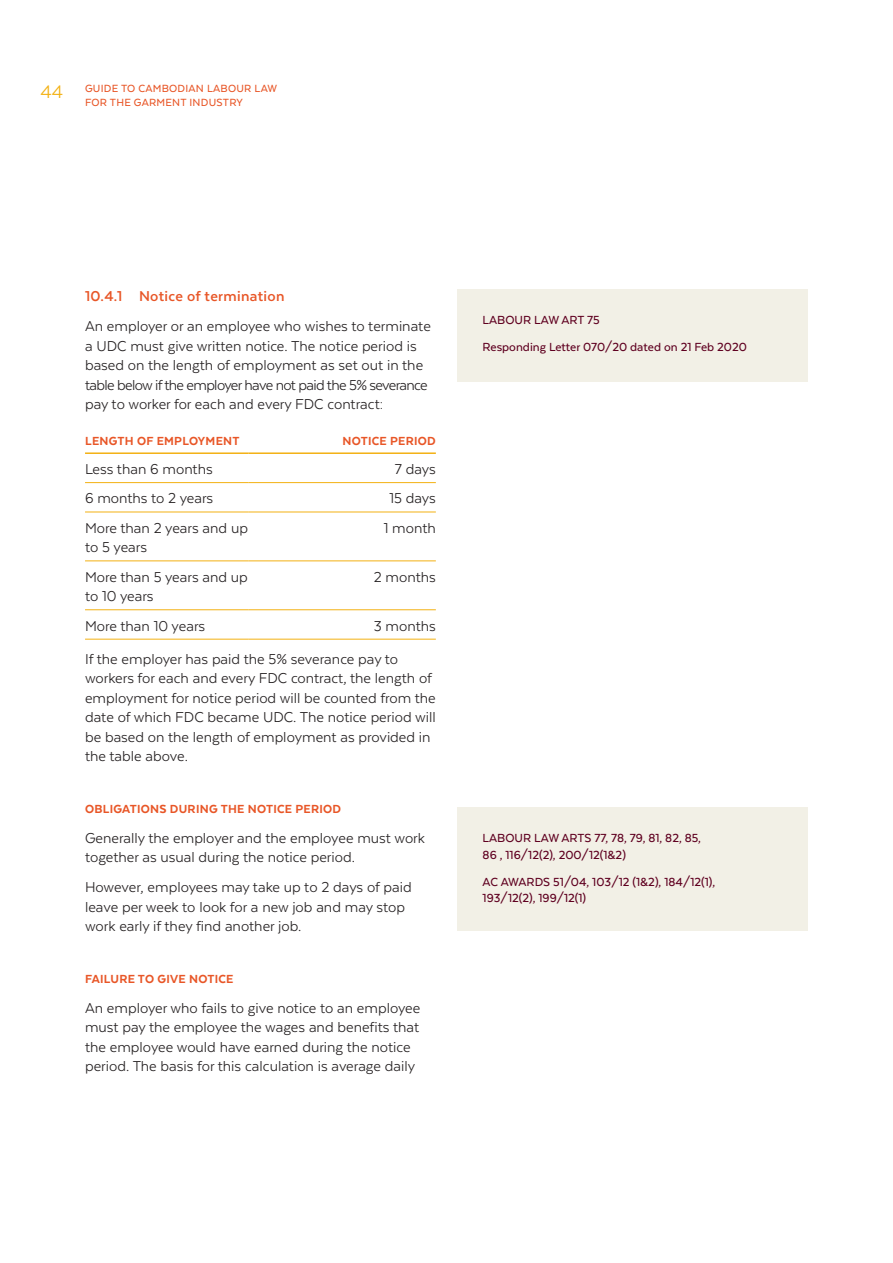
<style>
.page{position:relative;width:893px;height:1263px;background:#fff}
.page>*{position:absolute;margin:0;border:0;box-sizing:border-box;transform-origin:0 0}
.Body_Copy{font:16.5px/19.5px "Texta";color:#231f20}
.Body_Copy-2{font:700 16.5px "Texta";letter-spacing:.02em;color:#e85627}
.SIdebar_copy{font:500 13.5px/16.5px "Texta";color:#5f0020}
.Level_4___Subhead{font:800 13.5px "Texta";letter-spacing:.02em;color:#e85627}
.t1{font:500 12px/13.5px "Texta";letter-spacing:.02em;color:#e85627}
.s1{font-weight:400;font-size:21px;color:#f3b113}
</style>
<div class="page">
<hr style="left:85px;top:482px;width:164px;height:1px;background:#f3b113">
<hr style="left:249px;top:482px;width:187px;height:1px;background:#f3b113">
<hr style="left:85px;top:512px;width:164px;height:1px;background:#f3b113">
<hr style="left:249px;top:512px;width:187px;height:1px;background:#f3b113">
<hr style="left:85px;top:560px;width:164px;height:1px;background:#f3b113">
<hr style="left:249px;top:560px;width:187px;height:1px;background:#f3b113">
<hr style="left:85px;top:609px;width:164px;height:1px;background:#f3b113">
<hr style="left:249px;top:609px;width:187px;height:1px;background:#f3b113">
<hr style="left:85px;top:639px;width:164px;height:1px;background:#f3b113">
<hr style="left:249px;top:639px;width:187px;height:1px;background:#f3b113">
<hr style="left:85px;top:452px;width:164px;height:2px;background:#f3b113">
<hr style="left:249px;top:452px;width:187px;height:2px;background:#f3b113">
<div style="left:457px;top:289px;width:351px;height:92px;background:#f2f0e6"></div>
<div style="left:457px;top:807px;width:351px;height:123px;background:#f2f0e6"></div>
<p class="t1" style="left:85px;top:82px;width:194px;text-indent:-45px"><span class="s1">44</span> GUIDE TO CAMBODIAN LABOUR LAW<br>FOR THE GARMENT INDUSTRY</p>
<p class="Body_Copy-2" style="left:85px;top:288px;width:201px">10.4.1 Notice of termination</p>
<p class="Body_Copy" style="left:85px;top:317px;width:347px">An employer or an employee who wishes to terminate a UDC must give written notice. The notice period is based on the length of employment as set out in the table below if the employer have not paid the 5% severance pay to worker for each and every FDC contract:</p>
<p class="Level_4___Subhead" style="left:85px;top:434px;width:156px">LENGTH OF EMPLOYMENT</p>
<p class="Level_4___Subhead" style="left:342px;top:434px;width:95px">NOTICE PERIOD</p>
<p class="Body_Copy" style="left:85px;top:459px;width:129px">Less than 6 months</p>
<p class="Body_Copy" style="left:395px;top:459px;width:42px">7 days</p>
<p class="Body_Copy" style="left:85px;top:489px;width:130px">6 months to 2 years</p>
<p class="Body_Copy" style="left:389px;top:489px;width:48px">15 days</p>
<p class="Body_Copy" style="left:85px;top:518px;width:165px">More than 2 years and up to 5 years</p>
<p class="Body_Copy" style="left:384px;top:518px;width:54px">1 month</p>
<p class="Body_Copy" style="left:85px;top:567px;width:164px">More than 5 years and up to 10 years</p>
<p class="Body_Copy" style="left:374px;top:567px;width:64px">2 months</p>
<p class="Body_Copy" style="left:85px;top:616px;width:122px">More than 10 years</p>
<p class="Body_Copy" style="left:374px;top:616px;width:64px">3 months</p>
<p class="Body_Copy" style="left:85px;top:649px;width:352px">If the employer has paid the 5% severance pay to workers for each and every FDC contract, the length of employment for notice period will be counted from the date of which FDC became UDC. The notice period will be based on the length of employment as provided in the table above.</p>
<p class="Level_4___Subhead" style="left:85px;top:801px;width:258px">OBLIGATIONS DURING THE NOTICE PERIOD</p>
<p class="Body_Copy" style="left:85px;top:828px;width:341px">Generally the employer and the employee must work together as usual during the notice period.</p>
<p class="Body_Copy" style="left:85px;top:877px;width:328px">However, employees may take up to 2 days of paid leave per week to look for a new job and may stop work early if they find another job.</p>
<p class="Level_4___Subhead" style="left:85px;top:972px;width:150px">FAILURE TO GIVE NOTICE</p>
<p class="Body_Copy" style="left:85px;top:998px;width:337px">An employer who fails to give notice to an employee must pay the employee the wages and benefits that the employee would have earned during the notice period. The basis for this calculation is average daily</p>
<p class="SIdebar_copy" style="left:483px;top:312px;width:119px">LABOUR LAW ART 75</p>
<p class="SIdebar_copy" style="left:483px;top:339px;width:266px">Responding Letter 070/20 dated on 21 Feb 2020</p>
<p class="SIdebar_copy" style="left:483px;top:830px;width:220px">LABOUR LAW ARTS 77, 78, 79, 81, 82, 85,<br>86 , 116/12(2), 200/12(1&amp;2)</p>
<p class="SIdebar_copy" style="left:483px;top:873px;width:234px">AC AWARDS 51/04, 103/12 (1&amp;2), 184/12(1),<br>193/12(2), 199/12(1)</p>
</div>
